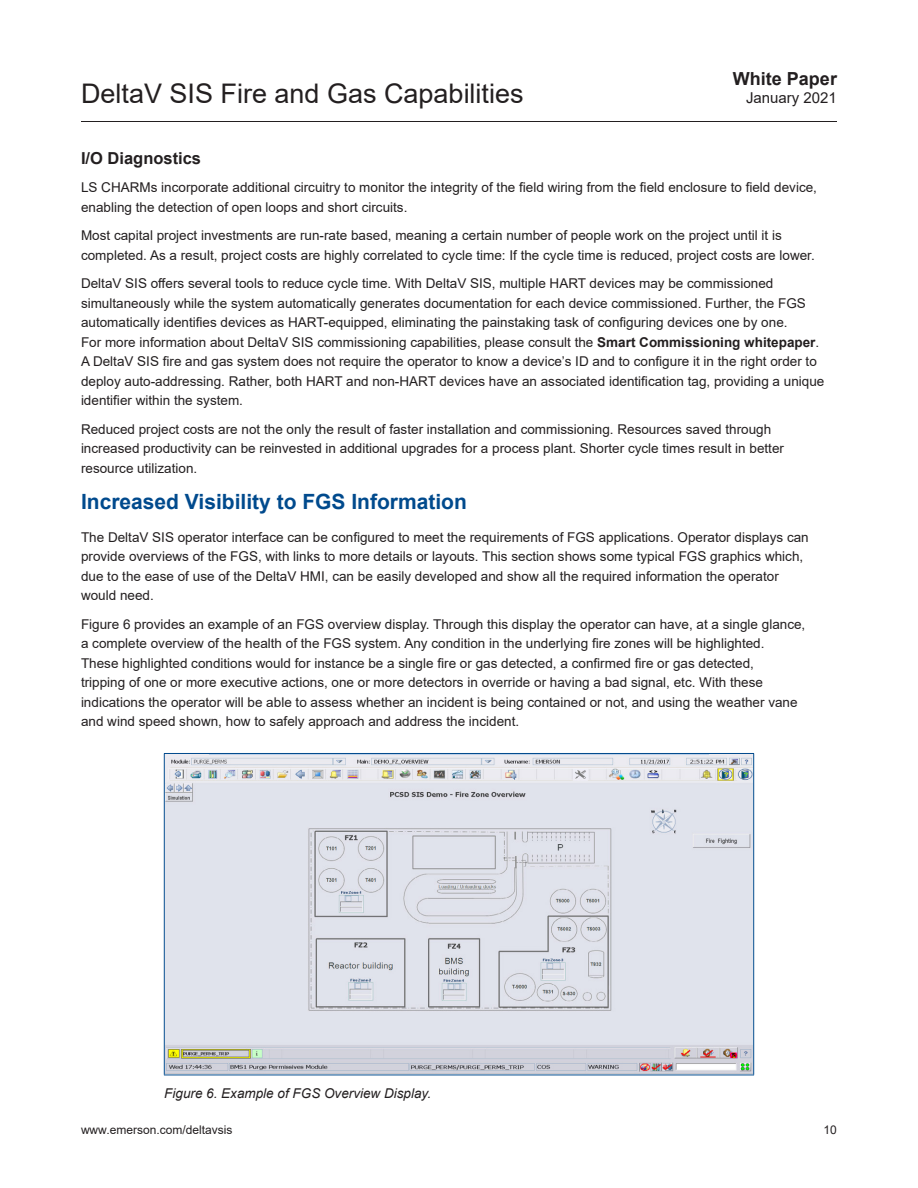
<style>
.page{position:relative;width:918px;height:1188px;background:#fff}
.page>*{position:absolute;margin:0;border:0;box-sizing:border-box;transform-origin:0 0}
.t1{font:27px "Arial";color:#231f20}
.Subhead_1{font:700 21px "Arial";color:#004a8d}
.t2{font:700 18px "Arial";color:#231f20}
.Subhead_2{font:700 16.5px "Arial";color:#231f20}
.t3{font:15px "Arial";color:#231f20}
.Body_Text{font:13.5px/19.5px "Arial";color:#231f20}
.Image_Illustration_C{font:italic 13.5px "Arial";color:#231f20}
.t4{font:12px "Arial";color:#231f20}
.s1{font-weight:700}
</style>
<div class="page">
<hr style="left:81px;top:121px;width:756px;height:1px;background:#231f20">
<hr style="left:164px;top:1075px;width:590px;height:1px;background:#004a8d">
<hr style="left:164px;top:753px;width:590px;height:1px;background:#004a8d">
<hr style="left:164px;top:754px;width:1px;height:321px;background:#004a8d">
<hr style="left:753px;top:754px;width:1px;height:321px;background:#004a8d">
<img style="left:165px;top:755px;width:588px;height:319px">
<h1 class="t1" style="left:81px;top:75px;width:444px">DeltaV SIS Fire and Gas Capabilities</h1>
<h3 class="t2" style="left:733px;top:66px;width:106px">White Paper</h3>
<p class="t3" style="left:746px;top:88px;width:92px">January 2021</p>
<p class="Subhead_2" style="left:81px;top:146px;width:122px">I/O Diagnostics</p>
<p class="Body_Text" style="left:81px;top:178px;width:738px">LS CHARMs incorporate additional circuitry to monitor the integrity of the field wiring from the field enclosure to field device, enabling the detection of open loops and short circuits.</p>
<p class="Body_Text" style="left:81px;top:226px;width:735px">Most capital project investments are run-rate based, meaning a certain number of people work on the project until it is completed. As a result, project costs are highly correlated to cycle time: If the cycle time is reduced, project costs are lower.</p>
<p class="Body_Text" style="left:81px;top:274px;width:745px">DeltaV SIS offers several tools to reduce cycle time. With DeltaV SIS, multiple HART devices may be commissioned simultaneously while the system automatically generates documentation for each device commissioned. Further, the FGS automatically identifies devices as HART-equipped, eliminating the painstaking task of configuring devices one by one.<br>For more information about DeltaV SIS commissioning capabilities, please consult the <span class="s1">Smart Commissioning whitepaper</span>.<br>A DeltaV SIS fire and gas system does not require the operator to know a device’s ID and to configure it in the right order to deploy auto-addressing. Rather, both HART and non-HART devices have an associated identification tag, providing a unique identifier within the system.</p>
<p class="Body_Text" style="left:81px;top:419px;width:705px">Reduced project costs are not the only the result of faster installation and commissioning. Resources saved through increased productivity can be reinvested in additional upgrades for a process plant. Shorter cycle times result in better resource utilization.</p>
<p class="Subhead_1" style="left:81px;top:486px;width:387px">Increased Visibility to FGS Information</p>
<p class="Body_Text" style="left:81px;top:527px;width:729px">The DeltaV SIS operator interface can be configured to meet the requirements of FGS applications. Operator displays can provide overviews of the FGS, with links to more details or layouts. This section shows some typical FGS graphics which, due to the ease of use of the DeltaV HMI, can be easily developed and show all the required information the operator would need.</p>
<p class="Body_Text" style="left:81px;top:614px;width:726px">Figure 6 provides an example of an FGS overview display. Through this display the operator can have, at a single glance, a complete overview of the health of the FGS system. Any condition in the underlying fire zones will be highlighted.<br>These highlighted conditions would for instance be a single fire or gas detected, a confirmed fire or gas detected,<br>tripping of one or more executive actions, one or more detectors in override or having a bad signal, etc. With these indications the operator will be able to assess whether an incident is being contained or not, and using the weather vane and wind speed shown, how to safely approach and address the incident.</p>
<p class="Image_Illustration_C" style="left:164px;top:1085px;width:268px">Figure 6. Example of FGS Overview Display.</p>
<p class="t4" style="left:81px;top:1122px;width:153px">www.emerson.com/deltavsis</p>
<p class="t4" style="left:824px;top:1122px;width:15px">10</p>
</div>
